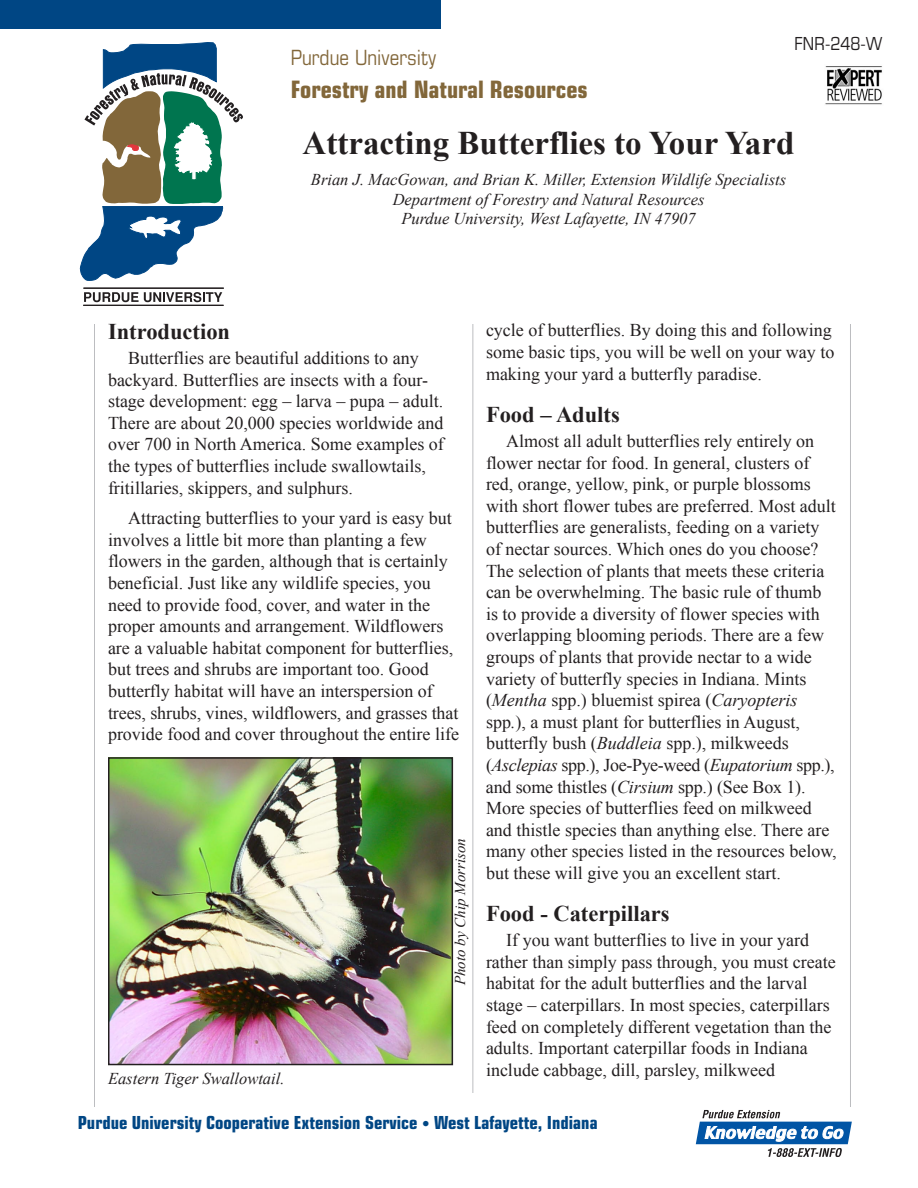
<style>
.page{position:relative;width:918px;height:1188px;background:#fff}
.page>*{position:absolute;margin:0;border:0;box-sizing:border-box;transform-origin:0 0}
.t1{font:700 33px "Times New Roman";color:#231f20}
.t2{font:700 condensed 24px "Eurostile";color:#82673a}
.t3{font:700 22.5px "Times New Roman";color:#231f20}
.t4{font:condensed 21px "Eurostile";color:#82673a}
.t5{font:18px/21.6px "Times New Roman";color:#231f20}
.t6{font:700 condensed 18px "Eurostile";color:#004684}
.t7{font:condensed 18px "Eurostile";color:#231f20}
.t8{font:italic 16.5px/19.8px "Times New Roman";color:#231f20;text-align:center}
.t9{font:italic 15px "Times New Roman";color:#231f20}
.s1{font-style:italic}
.s2{font-size:15px}
</style>
<div class="page">
<hr style="left:94px;top:94px;width:1px;height:1013px;background:#bcbdc0">
<hr style="left:472px;top:94px;width:1px;height:1013px;background:#bcbdc0">
<hr style="left:850px;top:94px;width:1px;height:1013px;background:#bcbdc0">
<div style="left:449px;top:1094px;width:42px;height:19px;background:#fff"></div>
<div style="left:86px;top:87px;width:777px;height:237px;background:#fff"></div>
<svg style="left:80px;top:42px;width:163px;height:239px"></svg>
<svg style="left:84px;top:292px;width:138px;height:10px"></svg>
<hr style="left:83px;top:288px;width:141px;height:1px;background:#231f20">
<hr style="left:83px;top:305px;width:141px;height:1px;background:#231f20">
<div style="left:0;top:0;width:440px;height:29px;background:#004684"></div>
<img style="left:111px;top:760px;width:339px;height:302px">
<div style="left:108px;top:757px;width:345px;height:308px;border:2px solid #231f20"></div>
<svg style="left:696px;top:1110px;width:156px;height:47px"></svg>
<img style="left:825px;top:66px;width:57px;height:39px">
<p class="t4" style="left:291px;top:45px;width:147px">Purdue University</p>
<h2 class="t2" style="left:291px;top:75px;width:299px">Forestry and Natural Resources</h2>
<p class="t7" style="left:795px;top:33px;width:89px">FNR-248-W</p>
<h1 class="t1" style="left:303px;top:124px;width:493px">Attracting Butterflies to Your Yard</h1>
<p class="t8" style="left:311px;top:169px;width:477px">Brian J. MacGowan, and Brian K. Miller, Extension Wildlife Specialists<br>Department of Forestry and Natural Resources<br>Purdue University, West Lafayette, IN 47907</p>
<p class="t3" style="left:108px;top:319px;width:124px">Introduction</p>
<p class="t5" style="left:108px;top:347px;width:337px;text-indent:20px">Butterflies are beautiful additions to any backyard. Butterflies are insects with a four&shy;stage development: egg – larva – pupa – adult.<br>There are about 20,000 species worldwide and over 700 in North America. Some examples of the types of butterflies include swallowtails, fritillaries, skippers, and sulphurs.</p>
<p class="t5" style="left:108px;top:507px;width:353px;text-indent:20px">Attracting butterflies to your yard is easy but involves a little bit more than planting a few flowers in the garden, although that is certainly beneficial. Just like any wildlife species, you need to provide food, cover, and water in the proper amounts and arrangement. Wildflowers are a valuable habitat component for butterflies, but trees and shrubs are important too. Good butterfly habitat will have an interspersion of trees, shrubs, vines, wildflowers, and grasses that provide food and cover throughout the entire life</p>
<p class="t8" style="left:108px;top:1068px;width:178px">Eastern Tiger Swallowtail.</p>
<p class="t9" style="left:451px;top:985px;width:149px;rotate:-90deg">Photo by Chip Morrison</p>
<p class="t5" style="left:486px;top:319px;width:350px">cycle of butterflies. By doing this and following some basic tips, you will be well on your way to making your yard a butterfly paradise.</p>
<p class="t3" style="left:486px;top:402px;width:135px">Food – Adults</p>
<p class="t5" style="left:486px;top:430px;width:352px;text-indent:20px">Almost all adult butterflies rely entirely on flower nectar for food. In general, clusters of red, orange, yellow, pink, or purple blossoms with short flower tubes are preferred. Most adult butterflies are generalists, feeding on a variety of nectar sources. Which ones do you choose?<br>The selection of plants that meets these criteria can be overwhelming. The basic rule of thumb is to provide a diversity of flower species with overlapping blooming periods. There are a few groups of plants that provide nectar to a wide variety of butterfly species in Indiana. Mints (<span class="s1">Mentha</span> spp.) bluemist spirea (<span class="s1">Caryopteris </span>spp<span class="s1">.</span>), a must plant for butterflies in August, butterfly bush (<span class="s1">Buddleia</span> spp.), milkweeds (<span class="s1">Asclepias</span> spp.), Joe-Pye-weed (<span class="s1">Eupatorium</span> spp.), and some thistles (<span class="s1">Cirsium</span> spp.) (See Box 1).<br>More species of butterflies feed on milkweed and thistle species than anything else. There are many other species listed in the resources below, but these will give you an excellent start.</p>
<p class="t3" style="left:486px;top:901px;width:185px">Food - Caterpillars</p>
<p class="t5" style="left:486px;top:929px;width:351px;text-indent:20px">If you want butterflies to live in your yard rather than simply pass through, you must create habitat for the adult butterflies and the larval stage – caterpillars. In most species, caterpillars feed on completely different vegetation than the adults. Important caterpillar foods in Indiana include cabbage, dill, parsley, milkweed</p>
<p class="t6" style="left:78px;top:1112px;width:521px">Purdue University Cooperative Extension Service <span class="s2">•</span> West Lafayette, Indiana</p>
</div>
